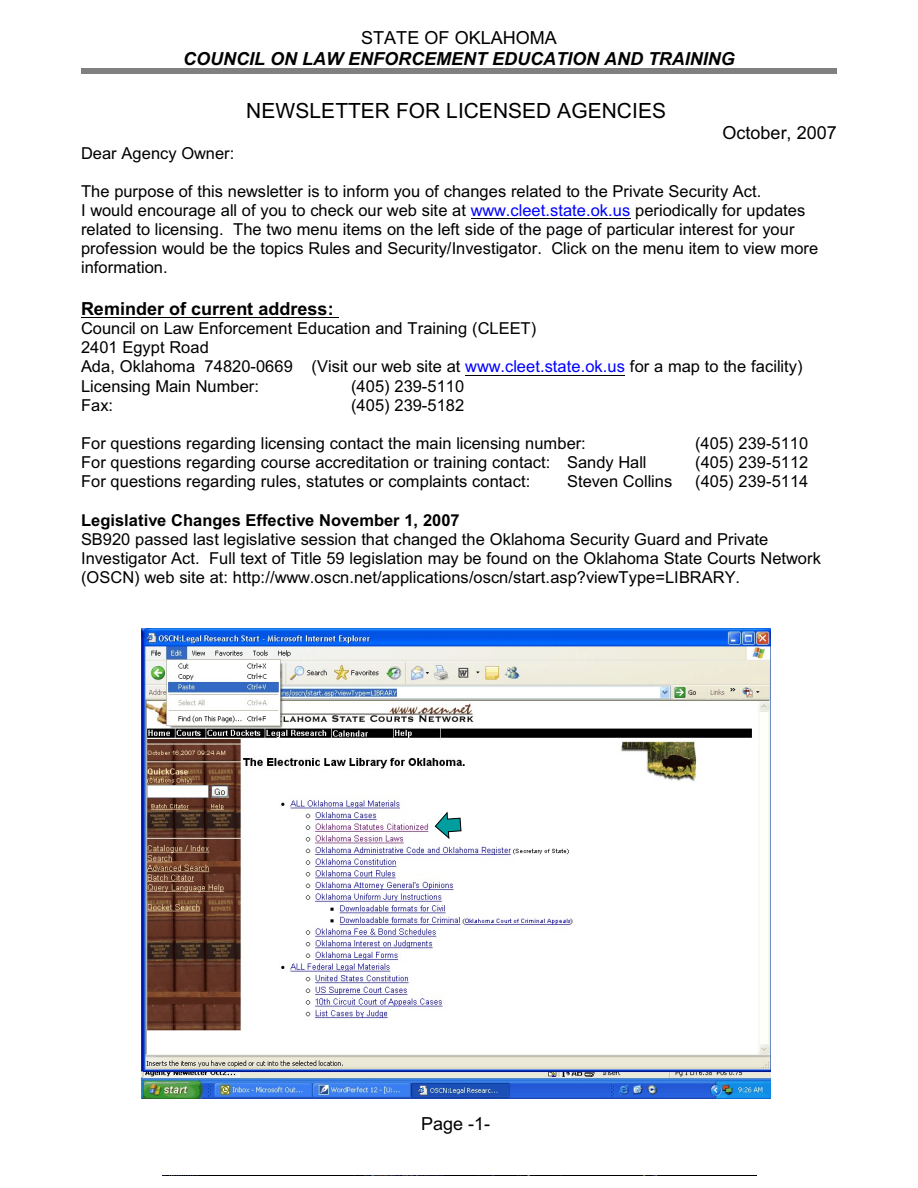
<style>
.page{position:relative;width:918px;height:1188px;background:#fff}
.page>*{position:absolute;margin:0;border:0;box-sizing:border-box;transform-origin:0 0}
.t1{font:21px "Arial";letter-spacing:.005em;color:#000}
.t2{font:italic 700 18px "Arial";color:#000}
.t3{font:18px "Arial";letter-spacing:.005em;color:#000}
.t4{font:700 18px "Arial";color:#000}
.t5{font:16.5px/19px "Arial";color:#000}
.t6{font:700 16.5px "Arial";letter-spacing:.005em;color:#000}
.s1{color:#00f}
</style>
<div class="page">
<hr style="left:471px;top:219px;width:160px;height:1px;background:#000">
<hr style="left:81px;top:317px;width:258px;height:1px;background:#000">
<hr style="left:465px;top:375px;width:160px;height:1px;background:#000">
<div style="left:81px;top:69px;width:756px;height:5px;background:#808080"></div>
<img style="left:141px;top:629px;width:629px;height:470px">
<svg style="left:434px;top:811px;width:28px;height:29px"></svg>
<img style="left:163px;top:1175px;width:594px;height:1px">
<p class="t3" style="left:361px;top:31px;width:197px">STATE OF OKLAHOMA</p>
<p class="t2" style="left:183px;top:52px;width:553px">COUNCIL ON LAW ENFORCEMENT EDUCATION AND TRAINING</p>
<p class="t1" style="left:246px;top:103px;width:421px">NEWSLETTER FOR LICENSED AGENCIES</p>
<p class="t3" style="left:722px;top:126px;width:116px">October, 2007</p>
<p class="t5" style="left:81px;top:145px;width:155px">Dear Agency Owner:</p>
<p class="t5" style="left:81px;top:183px;width:739px">The purpose of this newsletter is to inform you of changes related to the Private Security Act.<br>I would encourage all of you to check our web site at <span class="s1">www.cleet.state.ok.us</span> periodically for updates related to licensing. The two menu items on the left side of the page of particular interest for your profession would be the topics Rules and Security/Investigator. Click on the menu item to view more information.</p>
<p class="t4" style="left:81px;top:302px;width:254px">Reminder of current address:</p>
<p class="t5" style="left:81px;top:320px;width:723px">Council on Law Enforcement Education and Training (CLEET)<br>2401 Egypt Road<br>Ada, Oklahoma 74820-0669 (Visit our web site at <span class="s1">www.cleet.state.ok.us</span> for a map to the facility)<br>Licensing Main Number:</p>
<p class="t5" style="left:351px;top:378px;width:115px">(405) 239-5110</p>
<p class="t5" style="left:81px;top:397px;width:33px">Fax:</p>
<p class="t5" style="left:351px;top:397px;width:115px">(405) 239-5182</p>
<p class="t5" style="left:81px;top:435px;width:506px">For questions regarding licensing contact the main licensing number:</p>
<p class="t5" style="left:695px;top:435px;width:115px">(405) 239-5110</p>
<p class="t5" style="left:81px;top:454px;width:567px">For questions regarding course accreditation or training contact: Sandy Hall</p>
<p class="t5" style="left:695px;top:454px;width:115px">(405) 239-5112</p>
<p class="t5" style="left:81px;top:473px;width:451px">For questions regarding rules, statutes or complaints contact:</p>
<p class="t5" style="left:567px;top:473px;width:107px">Steven Collins</p>
<p class="t5" style="left:695px;top:473px;width:115px">(405) 239-5114</p>
<p class="t6" style="left:81px;top:514px;width:380px">Legislative Changes Effective November 1, 2007</p>
<p class="t5" style="left:81px;top:531px;width:742px">SB920 passed last legislative session that changed the Oklahoma Security Guard and Private<br>Investigator Act. Full text of Title 59 legislation may be found on the Oklahoma State Courts Network (OSCN) web site at: http://www.oscn.net/applications/oscn/start.asp?viewType=LIBRARY.</p>
<p class="t3" style="left:421px;top:1117px;width:71px">Page -1-</p>
</div>
